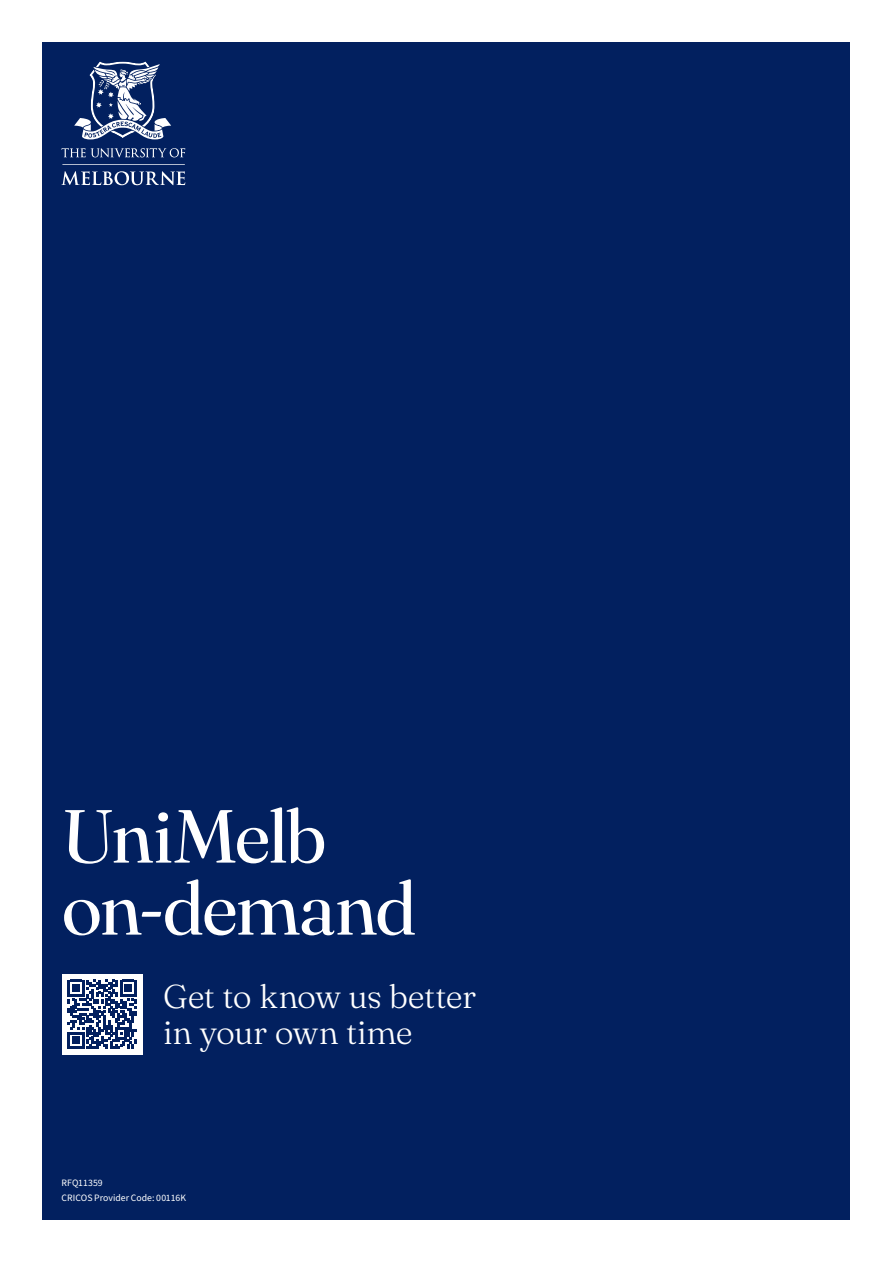
<style>
.page{position:relative;width:893px;height:1263px;background:#fff}
.page>*{position:absolute;margin:0;border:0;box-sizing:border-box;transform-origin:0 0}
.UoM_CG_2024_-_Unimelb_on-demand{font:75px/72px "Fraunces 72 pt";letter-spacing:-.025em;color:#fff}
.UoM_CG_2024_-_Get_to_know_us{font:300 33px/36px "Fraunces 9 pt";letter-spacing:-.02em;color:#fff}
.UoM_CG_2024_-_Back_Cover_Disclaimer{font:9.75px "Source Sans 3";letter-spacing:.005em;color:#fff}
</style>
<div class="page">
<div style="left:43px;top:43px;width:807px;height:1177px;background:#02205f"></div>
<svg style="left:74px;top:61px;width:97px;height:79px"></svg>
<svg style="left:61px;top:148px;width:124px;height:37px"></svg>
<div style="left:62px;top:974px;width:80px;height:80px;background:#fff"></div>
<svg style="left:68px;top:980px;width:69px;height:69px"></svg>
<p class="UoM_CG_2024_-_Unimelb_on-demand" style="left:62px;top:795px;width:356px">UniMelb on-demand</p>
<p class="UoM_CG_2024_-_Back_Cover_Disclaimer" style="left:62px;top:1177px;width:43px">RFQ11359</p>
<p class="UoM_CG_2024_-_Get_to_know_us" style="left:163px;top:976px;width:315px">Get to know us better in your own time</p>
<p class="UoM_CG_2024_-_Back_Cover_Disclaimer" style="left:62px;top:1191px;width:126px">CRICOS Provider Code: 00116K</p>
</div>
